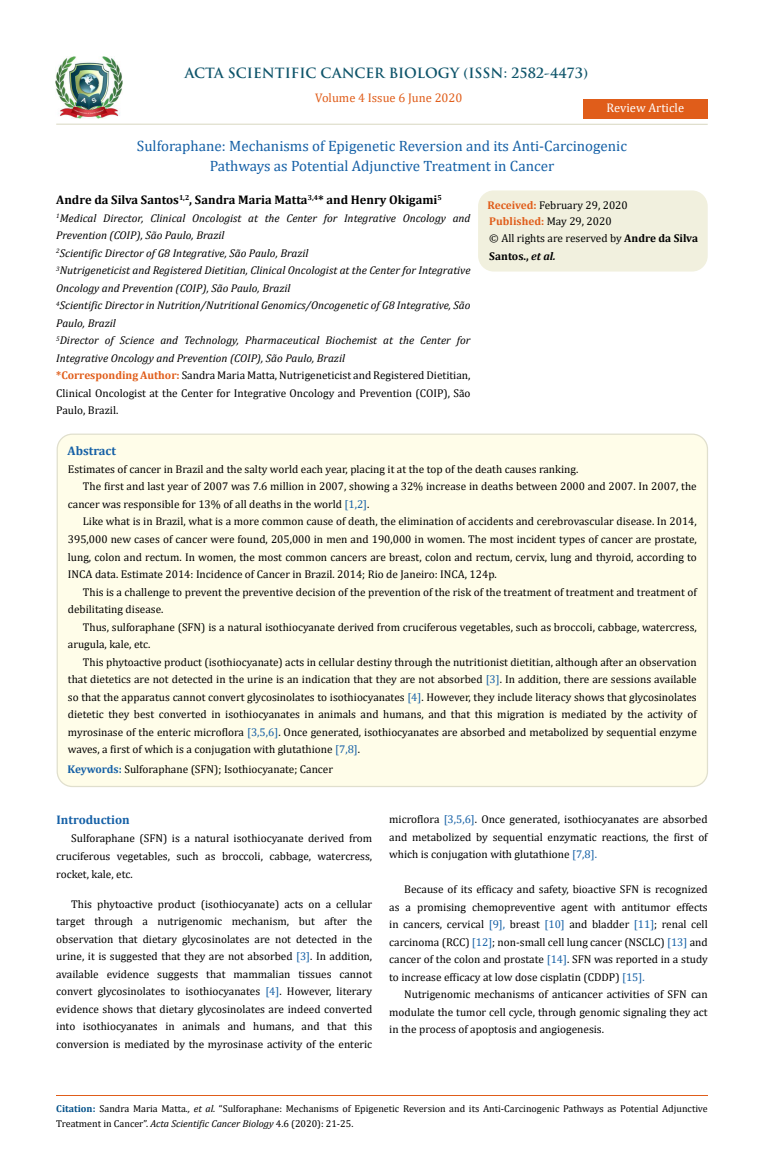
<style>
.page{position:relative;width:764px;height:1172px;background:#fff}
.page>*{position:absolute;margin:0;border:0;box-sizing:border-box;transform-origin:0 0}
.t1{font:15px/20px "Cambria";color:#1560a6;text-align:center}
.t2{font:700 13.75px "Trajan Pro";color:#0e546a}
.t3{font:700 12.5px "Cambria";color:#000}
.t4{font:12.5px "Cambria";color:#e05d1a}
.t5{font:700 12.5px "Cambria";color:#1560a6}
.t6{font:12.5px "Cambria";color:#fff}
.t7{font:11.25px/17.5px "Cambria";color:#000;text-align:justify}
.t8{font:italic 11.25px/17.5px "Cambria";color:#000}
.t9{font:10px/15px "Cambria";color:#000}
.s1{font-weight:700;font-style:normal;color:#e05d1a}
.s2{font-style:normal}
.s3{font-weight:700;color:#e05d1a}
.s4{font-weight:700}
.s5{font-weight:700;font-style:italic}
.s6{color:#1560a6}
.s7{font-weight:700;color:#1560a6}
.s8{font-weight:700;color:#035089}
.s9{font-style:italic}
</style>
<div class="page">
<img style="left:56px;top:57px;width:66px;height:61px">
<div style="left:583px;top:99px;width:124px;height:20px;background:#e05d1a"></div>
<div style="left:479px;top:191px;width:228px;height:80px;background:#f1f0de;border-radius:15px"></div>
<div style="left:478px;top:190px;width:229px;height:81px;border:1px solid #f1f0de;border-radius:15px"></div>
<div style="left:57px;top:434px;width:650px;height:352px;background:#fffde9;border-radius:15px"></div>
<hr style="left:56px;top:123px;width:651px;height:2px;background:#e0dfcd">
<hr style="left:56px;top:1095px;width:651px;height:1px;background:#e05d1a">
<p class="t2" style="left:185px;top:64px;width:405px">ACTA SCIENTIFIC CANCER BIOLOGY (ISSN: 2582-4473)</p>
<p class="t4" style="left:315px;top:91px;width:149px">Volume 4 Issue 6 June 2020</p>
<h1 class="t1" style="left:137px;top:136px;width:492px">Sulforaphane: Mechanisms of Epigenetic Reversion and its Anti-Carcinogenic<br>Pathways as Potential Adjunctive Treatment in Cancer</h1>
<p class="t3" style="left:56px;top:191px;width:387px">Andre da Silva Santos<sup>1,2</sup>, Sandra Maria Matta<sup>3,4</sup>* and Henry Okigami<sup>5</sup></p>
<p class="t8" style="left:56px;top:209px;width:416px"><sup>1</sup>Medical Director, Clinical Oncologist at the Center for Integrative Oncology and Prevention (COIP), São Paulo, Brazil<br><sup>2</sup>Scientific Director of G8 Integrative, São Paulo, Brazil<br><sup>3</sup>Nutrigeneticist and Registered Dietitian, Clinical Oncologist at the Center for Integrative Oncology and Prevention (COIP), São Paulo, Brazil<br><sup>4</sup>Scientific Director in Nutrition/Nutritional Genomics/Oncogenetic of G8 Integrative, São Paulo, Brazil<br><sup>5</sup>Director of Science and Technology, Pharmaceutical Biochemist at the Center for Integrative Oncology and Prevention (COIP), São Paulo, Brazil<br><span class="s1">*Corresponding Author:</span> <span class="s2">Sandra Maria Matta, Nutrigeneticist and Registered Dietitian, Clinical Oncologist at the Center for Integrative Oncology and Prevention (COIP), São Paulo, Brazil.</span></p>
<p class="t6" style="left:606px;top:100px;width:79px">Review Article</p>
<p class="t7" style="left:487px;top:196px;width:212px;line-height:17px;text-align:left"><span class="s3">Received:</span> February 29, 2020<br><span class="s3">Published:</span> May 29, 2020<br>© All rights are reserved by <span class="s4">Andre da Silva<br>Santos.,</span> <span class="s5">et al.</span></p>
<p class="t5" style="left:68px;top:441px;width:50px">Abstract</p>
<p class="t7" style="left:68px;top:460px;width:512px">Estimates of cancer in Brazil and the salty world each year, placing it at the top of the death causes ranking.</p>
<p class="t7" style="left:83px;top:478px;width:615px">The first and last year of 2007 was 7.6 million in 2007, showing a 32% increase in deaths between 2000 and 2007. In 2007, the</p>
<p class="t7" style="left:68px;top:495px;width:303px">cancer was responsible for 13% of all deaths in the world <span class="s6">[1,2]</span>.</p>
<p class="t7" style="left:83px;top:513px;width:615px">Like what is in Brazil, what is a more common cause of death, the elimination of accidents and cerebrovascular disease. In 2014,</p>
<p class="t7" style="left:68px;top:530px;width:630px">395,000 new cases of cancer were found, 205,000 in men and 190,000 in women. The most incident types of cancer are prostate,</p>
<p class="t7" style="left:68px;top:548px;width:630px">lung, colon and rectum. In women, the most common cancers are breast, colon and rectum, cervix, lung and thyroid, according to</p>
<p class="t7" style="left:68px;top:565px;width:430px">INCA data. Estimate 2014: Incidence of Cancer in Brazil. 2014; Rio de Janeiro: INCA, 124p.</p>
<p class="t7" style="left:83px;top:583px;width:615px">This is a challenge to prevent the preventive decision of the prevention of the risk of the treatment of treatment and treatment of</p>
<p class="t7" style="left:68px;top:600px;width:97px">debilitating disease.</p>
<p class="t7" style="left:83px;top:618px;width:615px">Thus, sulforaphane (SFN) is a natural isothiocyanate derived from cruciferous vegetables, such as broccoli, cabbage, watercress,</p>
<p class="t7" style="left:68px;top:635px;width:84px">arugula, kale, etc.</p>
<p class="t7" style="left:83px;top:653px;width:615px">This phytoactive product (isothiocyanate) acts in cellular destiny through the nutritionist dietitian, although after an observation</p>
<p class="t7" style="left:68px;top:670px;width:630px">that dietetics are not detected in the urine is an indication that they are not absorbed <span class="s6">[3]</span>. In addition, there are sessions available</p>
<p class="t7" style="left:68px;top:688px;width:630px">so that the apparatus cannot convert glycosinolates to isothiocyanates <span class="s6">[4]</span>. However, they include literacy shows that glycosinolates</p>
<p class="t7" style="left:68px;top:705px;width:630px">dietetic they best converted in isothiocyanates in animals and humans, and that this migration is mediated by the activity of</p>
<p class="t7" style="left:68px;top:723px;width:630px">myrosinase of the enteric microflora <span class="s6">[3,5,6]</span>. Once generated, isothiocyanates are absorbed and metabolized by sequential enzyme</p>
<p class="t7" style="left:68px;top:740px;width:294px">waves, a first of which is a conjugation with glutathione <span class="s6">[7,8]</span>.</p>
<p class="t7" style="left:68px;top:760px;width:267px"><span class="s7">Keywords:</span> Sulforaphane (SFN); Isothiocyanate; Cancer</p>
<p class="t5" style="left:57px;top:810px;width:75px">Introduction</p>
<p class="t7" style="left:56px;top:829px;width:317px;text-indent:15px">Sulforaphane (SFN) is a natural isothiocyanate derived from cruciferous vegetables, such as broccoli, cabbage, watercress, rocket, kale, etc.</p>
<p class="t7" style="left:56px;top:894px;width:317px;text-indent:15px">This phytoactive product (isothiocyanate) acts on a cellular target through a nutrigenomic mechanism, but after the observation that dietary glycosinolates are not detected in the urine, it is suggested that they are not absorbed <span class="s6">[3]</span>. In addition, available evidence suggests that mammalian tissues cannot convert glycosinolates to isothiocyanates <span class="s6">[4]</span>. However, literary evidence shows that dietary glycosinolates are indeed converted into isothiocyanates in animals and humans, and that this conversion is mediated by the myrosinase activity of the enteric</p>
<p class="t7" style="left:389px;top:810px;width:320px">microflora <span class="s6">[3,5,6]</span>. Once generated, isothiocyanates are absorbed and metabolized by sequential enzymatic reactions, the first of which is conjugation with glutathione <span class="s6">[7,8].</span></p>
<p class="t7" style="left:389px;top:880px;width:320px;text-indent:15px">Because of its efficacy and safety, bioactive SFN is recognized as a promising chemopreventive agent with antitumor effects in cancers, cervical <span class="s6">[9],</span> breast <span class="s6">[10]</span> and bladder <span class="s6">[11]</span>; renal cell carcinoma (RCC) <span class="s6">[12]</span>; non-small cell lung cancer (NSCLC) <span class="s6">[13]</span> and cancer of the colon and prostate <span class="s6">[14]</span>. SFN was reported in a study to increase efficacy at low dose cisplatin (CDDP) <span class="s6">[15].</span></p>
<p class="t7" style="left:389px;top:985px;width:320px;text-indent:15px">Nutrigenomic mechanisms of anticancer activities of SFN can modulate the tumor cell cycle, through genomic signaling they act in the process of apoptosis and angiogenesis.</p>
<p class="t9" style="left:56px;top:1100px;width:653px"><span class="s8">Citation:</span> Sandra Maria Matta<span class="s9">., et al.</span> “Sulforaphane: Mechanisms of Epigenetic Reversion and its Anti-Carcinogenic Pathways as Potential Adjunctive<br>Treatment in Cancer”. <span class="s9">Acta Scientific Cancer Biology</span> 4.6 (2020): 21-25.</p>
</div>
